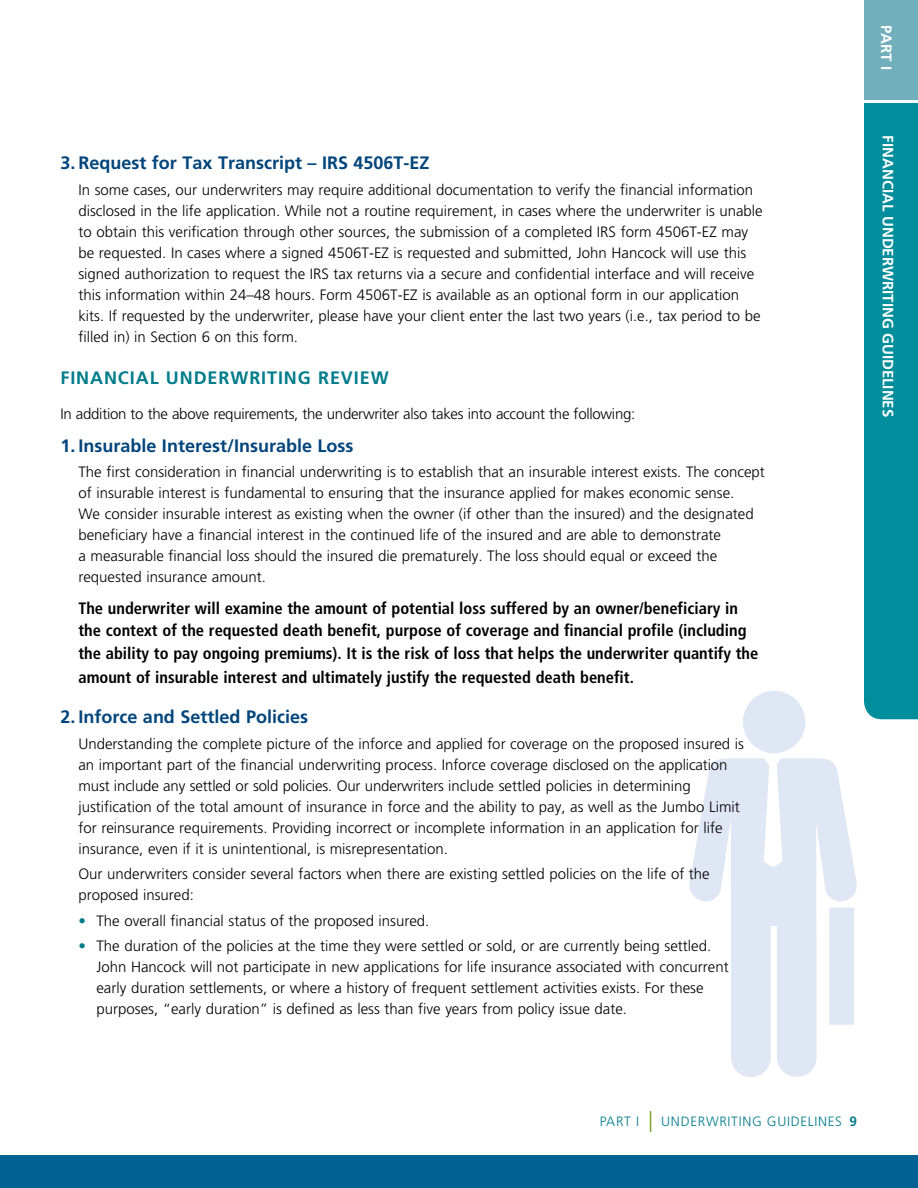
<style>
.page{position:relative;width:918px;height:1188px;background:#fff}
.page>*{position:absolute;margin:0;border:0;box-sizing:border-box;transform-origin:0 0}
.t1{font:700 18px "Frutiger LT Pro";color:#00447c}
.t2{font:700 18px "Frutiger LT Pro";letter-spacing:.05em;color:#007c8b}
.t3{font:700 condensed 16.5px/22.5px "Frutiger LT Pro";color:#000}
.t4{font:300 15px/21px "Frutiger LT Pro";color:#000}
.t5{font:300 15px "Frutiger LT Pro";letter-spacing:-.02em;color:#000}
.t6{font:700 15px "Frutiger LT Pro";color:#fff}
.t7{font:300 13.5px "Frutiger LT Pro";letter-spacing:.05em;color:#007c8b}
.s1{color:#007c8b}
.s2{font-weight:700}
</style>
<div class="page">
<svg style="left:689px;top:691px;width:168px;height:386px;fill:#dfe6f4"></svg>
<div style="left:0;top:1155px;width:918px;height:33px;background:#006193"></div>
<div style="left:864px;top:103px;width:54px;height:616px;background:#008e9d"></div>
<div style="left:864px;top:0;width:54px;height:102px;background:#70afbb"></div>
<hr style="left:849px;top:100px;width:69px;height:3px;background:#fff">
<svg style="left:650px;top:1111px;width:1px;height:21px"></svg>
<p class="t1" style="left:60px;top:152px;width:371px">3. Request for Tax Transcript – IRS 4506T-EZ</p>
<p class="t4" style="left:78px;top:179px;width:686px">In some cases, our underwriters may require additional documentation to verify the financial information disclosed in the life application. While not a routine requirement, in cases where the underwriter is unable to obtain this verification through other sources, the submission of a completed IRS form 4506T-EZ may be requested. In cases where a signed 4506T-EZ is requested and submitted, John Hancock will use this signed authorization to request the IRS tax returns via a secure and confidential interface and will receive this information within 24–48 hours. Form 4506T-EZ is available as an optional form in our application kits. If requested by the underwriter, please have your client enter the last two years (i.e., tax period to be filled in) in Section 6 on this form.</p>
<p class="t2" style="left:60px;top:367px;width:330px">FINANCIAL UNDERWRITING REVIEW</p>
<p class="t5" style="left:60px;top:405px;width:576px">In addition to the above requirements, the underwriter also takes into account the following:</p>
<p class="t1" style="left:60px;top:435px;width:295px">1. Insurable Interest/Insurable Loss</p>
<p class="t4" style="left:78px;top:462px;width:688px">The first consideration in financial underwriting is to establish that an insurable interest exists. The concept of insurable interest is fundamental to ensuring that the insurance applied for makes economic sense.<br>We consider insurable interest as existing when the owner (if other than the insured) and the designated beneficiary have a financial interest in the continued life of the insured and are able to demonstrate<br>a measurable financial loss should the insured die prematurely. The loss should equal or exceed the requested insurance amount.</p>
<p class="t3" style="left:78px;top:597px;width:681px">The underwriter will examine the amount of potential loss suffered by an owner/beneficiary in the context of the requested death benefit, purpose of coverage and financial profile (including the ability to pay ongoing premiums). It is the risk of loss that helps the underwriter quantify the</p>
<p class="t3" style="left:78px;top:666px;width:557px">amount of insurable interest and ultimately justify the requested death benefit.</p>
<p class="t1" style="left:60px;top:706px;width:249px">2. Inforce and Settled Policies</p>
<p class="t4" style="left:78px;top:733px;width:667px">Understanding the complete picture of the inforce and applied for coverage on the proposed insured is an important part of the financial underwriting process. Inforce coverage disclosed on the application must include any settled or sold policies. Our underwriters include settled policies in determining justification of the total amount of insurance in force and the ability to pay, as well as the Jumbo Limit for reinsurance requirements. Providing incorrect or incomplete information in an application for life insurance, even if it is unintentional, is misrepresentation.</p>
<p class="t4" style="left:78px;top:864px;width:633px">Our underwriters consider several factors when there are existing settled policies on the life of the proposed insured:</p>
<p class="t4" style="left:78px;top:910px;width:352px"><span class="s1">•</span> The overall financial status of the proposed insured.</p>
<p class="t4" style="left:96px;top:936px;width:634px;text-indent:-18px"><span class="s1">•</span> The duration of the policies at the time they were settled or sold, or are currently being settled.<br>John Hancock will not participate in new applications for life insurance associated with concurrent early duration settlements, or where a history of frequent settlement activities exists. For these purposes, “early duration” is defined as less than five years from policy issue date.</p>
<p class="t6" style="left:895px;top:25px;width:47px;rotate:90deg">PART I</p>
<p class="t6" style="left:897px;top:135px;width:283px;rotate:90deg">FINANCIAL UNDERWRITING GUIDELINES</p>
<p class="t7" style="left:600px;top:1114px;width:41px">PART I</p>
<p class="t7" style="left:661px;top:1114px;width:197px">UNDERWRITING GUIDELINES <span class="s2">9</span></p>
</div>
